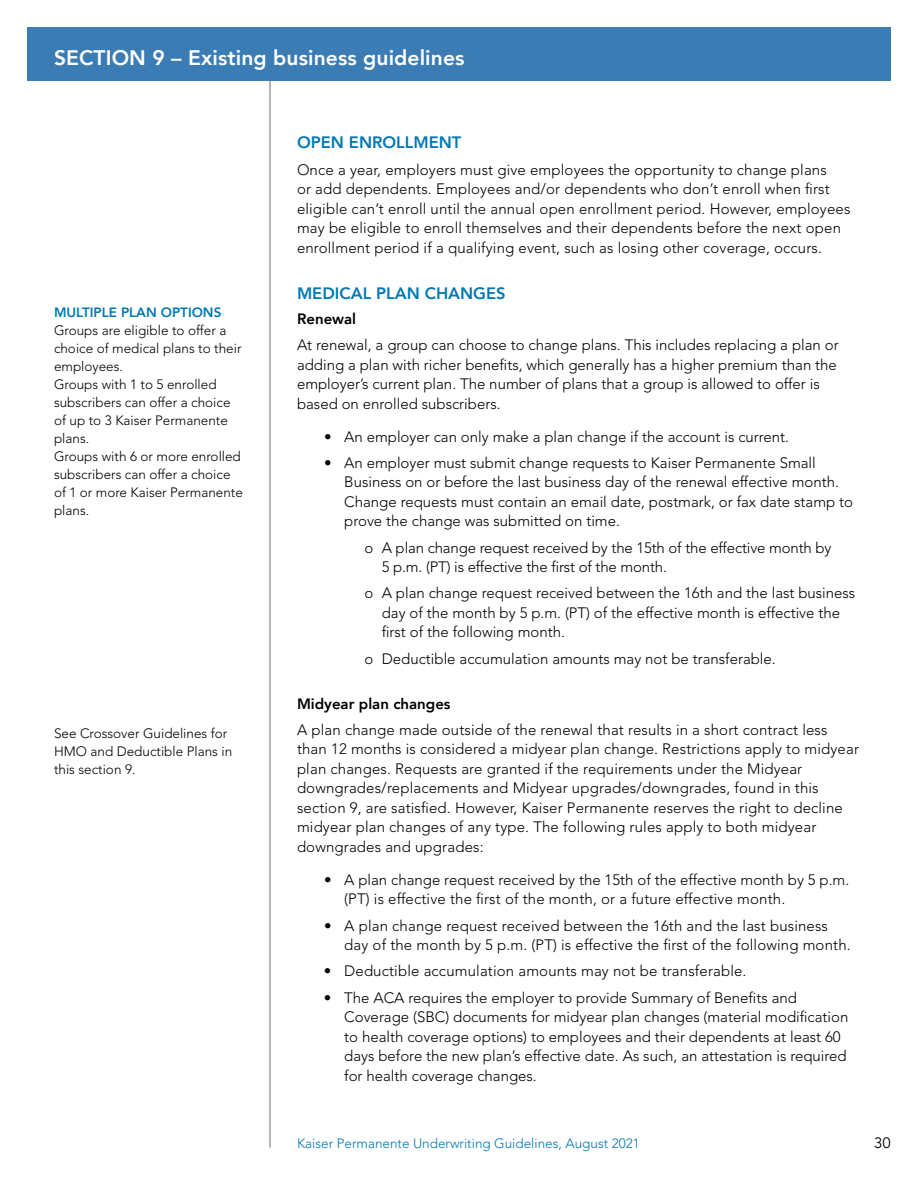
<style>
.page{position:relative;width:918px;height:1188px;background:#fff}
.page>*{position:absolute;margin:0;border:0;box-sizing:border-box;transform-origin:0 0}
.t1{font:800 21px "Avenir";letter-spacing:.005em;color:#fff}
.t2{font:800 16.5px "Avenir";color:#0078b3}
.t3{font:300 15px/19.5px "Avenir LT Std";color:#000}
.t4{font:800 15px "Avenir";color:#000}
.t5{font:15px "Avenir LT Std";color:#000}
.t6{font:300 13.5px/18px "Avenir LT Std";color:#000}
.t7{font:300 13.5px "Avenir LT Std";color:#0078b3}
.t8{font:800 13.5px "Avenir";color:#0078b3}
</style>
<div class="page">
<hr style="left:269px;top:81px;width:2px;height:1067px;background:#7c7c7c">
<div style="left:27px;top:27px;width:864px;height:54px;background:#3b7cb4"></div>
<h1 class="t1" style="left:54px;top:41px;width:412px">SECTION 9 – Existing business guidelines</h1>
<p class="t8" style="left:54px;top:302px;width:169px">MULTIPLE PLAN OPTIONS</p>
<p class="t6" style="left:54px;top:322px;width:189px">Groups are eligible to offer a choice of medical plans to their employees.</p>
<p class="t6" style="left:54px;top:376px;width:178px">Groups with 1 to 5 enrolled subscribers can offer a choice of up to 3 Kaiser Permanente plans.</p>
<p class="t6" style="left:54px;top:448px;width:190px">Groups with 6 or more enrolled subscribers can offer a choice of 1 or more Kaiser Permanente plans.</p>
<p class="t6" style="left:54px;top:725px;width:180px">See Crossover Guidelines for<br>HMO and Deductible Plans in this section 9.</p>
<h3 class="t2" style="left:297px;top:130px;width:166px">OPEN ENROLLMENT</h3>
<p class="t3" style="left:297px;top:160px;width:555px">Once a year, employers must give employees the opportunity to change plans<br>or add dependents. Employees and/or dependents who don’t enroll when first eligible can’t enroll until the annual open enrollment period. However, employees may be eligible to enroll themselves and their dependents before the next open enrollment period if a qualifying event, such as losing other coverage, occurs.</p>
<h3 class="t2" style="left:297px;top:280px;width:210px">MEDICAL PLAN CHANGES</h3>
<h4 class="t4" style="left:297px;top:307px;width:61px">Renewal</h4>
<p class="t3" style="left:297px;top:335px;width:543px">At renewal, a group can choose to change plans. This includes replacing a plan or adding a plan with richer benefits, which generally has a higher premium than the employer’s current plan. The number of plans that a group is allowed to offer is based on enrolled subscribers.</p>
<p class="t3" style="left:324px;top:427px;width:467px">• An employer can only make a plan change if the account is current.</p>
<p class="t3" style="left:344px;top:453px;width:510px;text-indent:-20px">• An employer must submit change requests to Kaiser Permanente Small Business on or before the last business day of the renewal effective month.<br>Change requests must contain an email date, postmark, or fax date stamp to prove the change was submitted on time.</p>
<p class="t3" style="left:382px;top:538px;width:451px;text-indent:-17px">o A plan change request received by the 15th of the effective month by<br>5 p.m. (PT) is effective the first of the month.</p>
<p class="t3" style="left:382px;top:583px;width:475px;text-indent:-17px">o A plan change request received between the 16th and the last business day of the month by 5 p.m. (PT) of the effective month is effective the first of the following month.</p>
<p class="t3" style="left:364px;top:649px;width:413px">o Deductible accumulation amounts may not be transferable.</p>
<h4 class="t4" style="left:297px;top:692px;width:155px">Midyear plan changes</h4>
<p class="t3" style="left:297px;top:720px;width:564px">A plan change made outside of the renewal that results in a short contract less than 12 months is considered a midyear plan change. Restrictions apply to midyear plan changes. Requests are granted if the requirements under the Midyear downgrades/replacements and Midyear upgrades/downgrades, found in this section 9, are satisfied. However, Kaiser Permanente reserves the right to decline midyear plan changes of any type. The following rules apply to both midyear downgrades and upgrades:</p>
<p class="t3" style="left:344px;top:870px;width:507px;text-indent:-20px">• A plan change request received by the 15th of the effective month by 5 p.m. (PT) is effective the first of the month, or a future effective month.</p>
<p class="t3" style="left:344px;top:916px;width:508px;text-indent:-20px">• A plan change request received between the 16th and the last business day of the month by 5 p.m. (PT) is effective the first of the following month.</p>
<p class="t3" style="left:324px;top:961px;width:424px">• Deductible accumulation amounts may not be transferable.</p>
<p class="t3" style="left:344px;top:988px;width:506px;text-indent:-20px">• The ACA requires the employer to provide Summary of Benefits and Coverage (SBC) documents for midyear plan changes (material modification to health coverage options) to employees and their dependents at least 60 days before the new plan’s effective date. As such, an attestation is required for health coverage changes.</p>
<p class="t7" style="left:297px;top:1135px;width:344px">Kaiser Permanente Underwriting Guidelines, August 2021</p>
<p class="t5" style="left:874px;top:1134px;width:18px">30</p>
</div>
